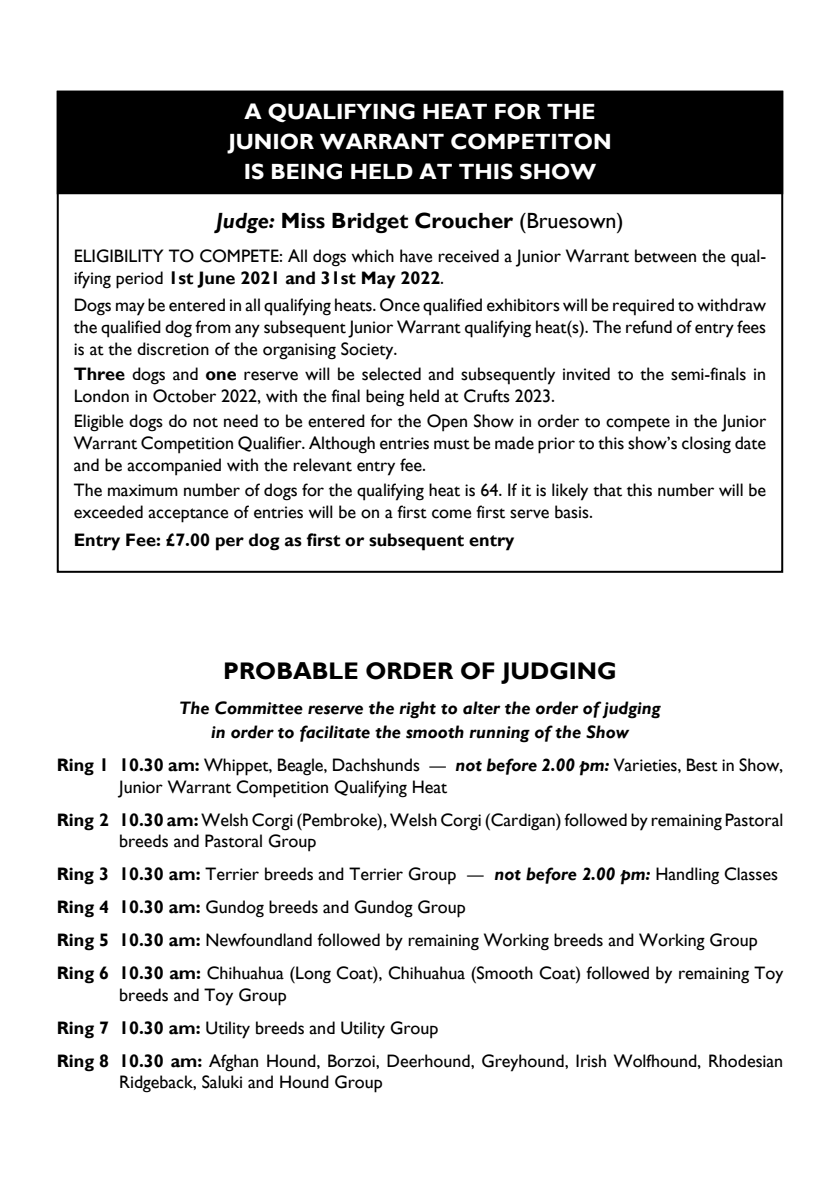
<style>
.page{position:relative;width:840px;height:1191px;background:#fff}
.page>*{position:absolute;margin:0;border:0;box-sizing:border-box;transform-origin:0 0}
.t1{font:700 24px "Gill Sans";color:#000}
.t2{font:700 22px/30px "Gill Sans";color:#fff;text-align:center}
.t3{font:700 22px "Gill Sans";color:#000}
.t4{font:18px/22px "Gill Sans";color:#000}
.t5{font:italic 700 18px/24px "Gill Sans";color:#000;text-align:center}
.t6{font:700 18px "Gill Sans";color:#000}
.s1{font-style:italic}
.s2{font-weight:400}
.s3{font-weight:700}
.s4{font-weight:700;font-style:italic}
</style>
<div class="page">
<div style="left:58px;top:92px;width:723px;height:101px;background:#000"></div>
<div style="left:57px;top:91px;width:725px;height:103px;border:2px solid #000"></div>
<div style="left:57px;top:91px;width:725px;height:482px;border:2px solid #000"></div>
<p class="t2" style="left:228px;top:97px;width:384px">A QUALIFYING HEAT FOR THE<br>JUNIOR WARRANT COMPETITON<br>IS BEING HELD AT THIS SHOW</p>
<p class="t3" style="left:216px;top:208px;width:408px"><span class="s1">Judge:</span> Miss Bridget Croucher <span class="s2">(Bruesown)</span></p>
<p class="t4" style="left:74px;top:245px;width:693px">ELIGIBILITY TO COMPETE: All dogs which have received a Junior Warrant between the qual&shy;ifying period <span class="s3">1st June 2021 and 31st May 2022</span>.</p>
<p class="t4" style="left:74px;top:294px;width:693px;text-align:justify">Dogs may be entered in all qualifying heats. Once qualified exhibitors will be required to withdraw the qualified dog from any subsequent Junior Warrant qualifying heat(s). The refund of entry fees is at the discretion of the organising Society.</p>
<p class="t4" style="left:74px;top:363px;width:693px"><span class="s3">Three</span> dogs and <span class="s3">one</span> reserve will be selected and subsequently invited to the semi-finals in<br>London in October 2022, with the final being held at Crufts 2023.</p>
<p class="t4" style="left:74px;top:410px;width:693px;text-align:justify">Eligible dogs do not need to be entered for the Open Show in order to compete in the Junior Warrant Competition Qualifier. Although entries must be made prior to this show’s closing date and be accompanied with the relevant entry fee.</p>
<p class="t4" style="left:74px;top:479px;width:693px">The maximum number of dogs for the qualifying heat is 64. If it is likely that this number will be exceeded acceptance of entries will be on a first come first serve basis.</p>
<p class="t6" style="left:74px;top:529px;width:442px">Entry Fee: £7.00 per dog as first or subsequent entry</p>
<h1 class="t1" style="left:223px;top:656px;width:394px">PROBABLE ORDER OF JUDGING</h1>
<p class="t5" style="left:179px;top:696px;width:482px">The Committee reserve the right to alter the order of judging in order to facilitate the smooth running of the Show</p>
<p class="t4" style="left:119px;top:754px;width:665px;text-indent:-62px"><span class="s3">Ring 1 10.30 am:</span> Whippet, Beagle, Dachshunds — <span class="s4">not before 2.00 pm:</span> Varieties, Best in Show,<br>Junior Warrant Competition Qualifying Heat</p>
<p class="t4" style="left:119px;top:809px;width:665px;text-indent:-62px"><span class="s3">Ring 2 10.30 am:</span> Welsh Corgi (Pembroke), Welsh Corgi (Cardigan) followed by remaining Pastoral breeds and Pastoral Group</p>
<p class="t4" style="left:57px;top:858px;width:727px;line-height:33px"><span class="s3">Ring 3 10.30 am:</span> Terrier breeds and Terrier Group — <span class="s4">not before 2.00 pm:</span> Handling Classes <span class="s3">Ring 4 10.30 am:</span> Gundog breeds and Gundog Group<br><span class="s3">Ring 5 10.30 am:</span> Newfoundland followed by remaining Working breeds and Working Group <span class="s3">Ring 6 10.30 am:</span> Chihuahua (Long Coat), Chihuahua (Smooth Coat) followed by remaining Toy</p>
<p class="t4" style="left:57px;top:978px;width:727px;line-height:33px;text-indent:62px">breeds and Toy Group<br><span class="s3">Ring 7 10.30 am:</span> Utility breeds and Utility Group<br><span class="s3">Ring 8 10.30 am:</span> Afghan Hound, Borzoi, Deerhound, Greyhound, Irish Wolfhound, Rhodesian</p>
<p class="t4" style="left:119px;top:1071px;width:265px">Ridgeback, Saluki and Hound Group</p>
</div>
